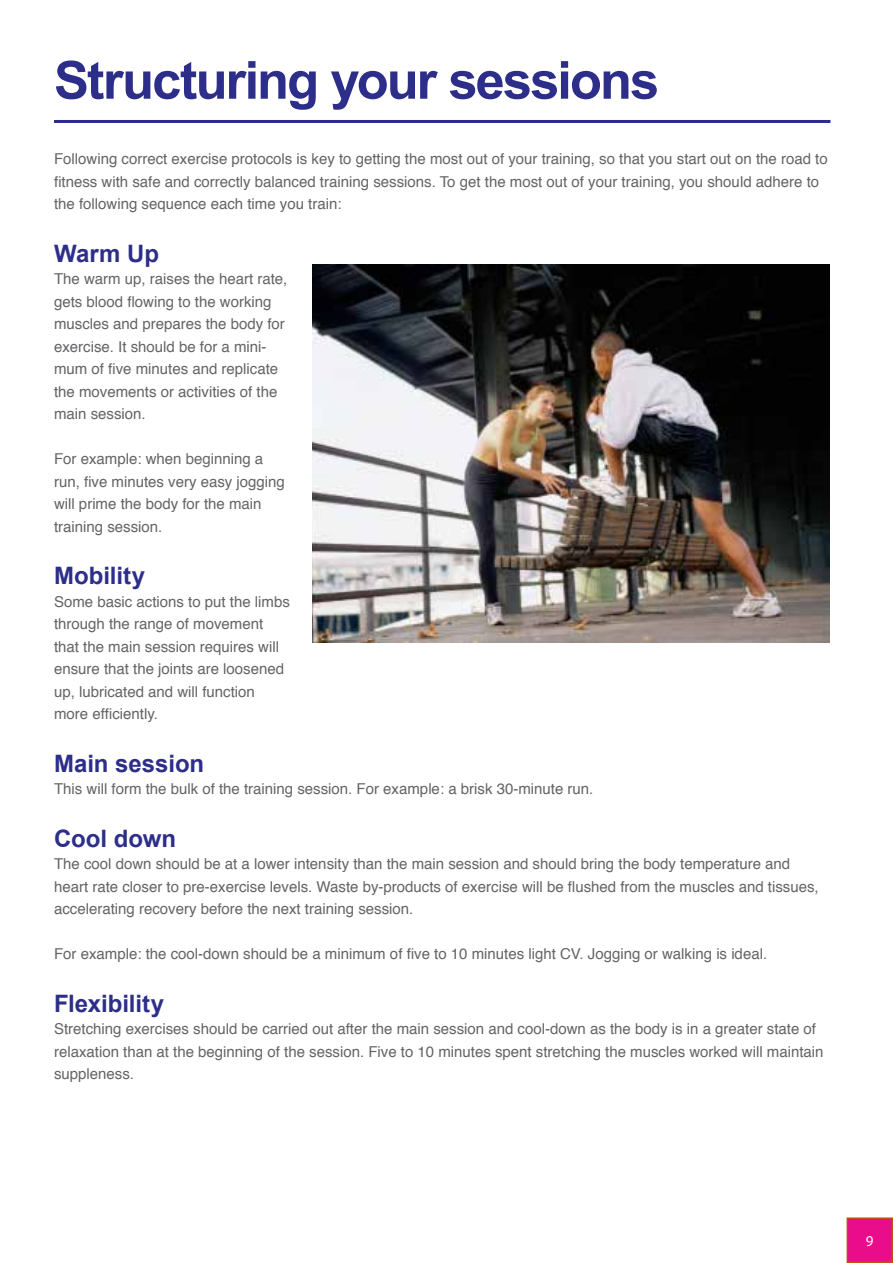
<style>
.page{position:relative;width:893px;height:1263px;background:#fff}
.page>*{position:absolute;margin:0;border:0;box-sizing:border-box;transform-origin:0 0}
.t1{font:700 52.5px "Arial";letter-spacing:-.04em;color:#2d2e89}
.t2{font:700 24px "Arial";color:#2d2e89}
.t3{font:15px/22.5px "Helvetica";color:#636466}
.t4{font:15px "Myriad Pro";color:#fff}
</style>
<div class="page">
<hr style="left:54px;top:120px;width:776px;height:3px;background:#2d2e89">
<img style="left:313px;top:264px;width:517px;height:378px">
<div style="left:847px;top:1218px;width:45px;height:44px;background:#e90c8b"></div>
<div style="left:846px;top:1217px;width:47px;height:46px;border:2px solid #be4f18"></div>
<h1 class="t1" style="left:54px;top:46px;width:607px">Structuring your sessions</h1>
<p class="t3" style="left:54px;top:148px;width:775px">Following correct exercise protocols is key to getting the most out of your training, so that you start out on the road to fitness with safe and correctly balanced training sessions. To get the most out of your training, you should adhere to the following sequence each time you train:</p>
<h2 class="t2" style="left:54px;top:238px;width:107px">Warm Up</h2>
<p class="t3" style="left:54px;top:268px;width:235px">The warm up, raises the heart rate, gets blood flowing to the working muscles and prepares the body for exercise. It should be for a mini&shy;mum of five minutes and replicate the movements or activities of the main session.</p>
<p class="t3" style="left:54px;top:448px;width:232px">For example: when beginning a run, five minutes very easy jogging will prime the body for the main training session.</p>
<h2 class="t2" style="left:54px;top:560px;width:93px">Mobility</h2>
<p class="t3" style="left:54px;top:591px;width:237px">Some basic actions to put the limbs through the range of movement that the main session requires will ensure that the joints are loosened up, lubricated and will function more efficiently.</p>
<h2 class="t2" style="left:54px;top:748px;width:152px">Main session</h2>
<p class="t3" style="left:54px;top:778px;width:541px">This will form the bulk of the training session. For example: a brisk 30-minute run.</p>
<h2 class="t2" style="left:54px;top:823px;width:124px">Cool down</h2>
<p class="t3" style="left:54px;top:853px;width:766px">The cool down should be at a lower intensity than the main session and should bring the body temperature and heart rate closer to pre-exercise levels. Waste by-products of exercise will be flushed from the muscles and tissues, accelerating recovery before the next training session.</p>
<p class="t3" style="left:54px;top:943px;width:715px">For example: the cool-down should be a minimum of five to 10 minutes light CV. Jogging or walking is ideal.</p>
<h2 class="t2" style="left:54px;top:988px;width:112px">Flexibility</h2>
<p class="t3" style="left:54px;top:1018px;width:771px">Stretching exercises should be carried out after the main session and cool-down as the body is in a greater state of relaxation than at the beginning of the session. Five to 10 minutes spent stretching the muscles worked will maintain suppleness.</p>
<p class="t4" style="left:866px;top:1231px;width:9px">9</p>
</div>
